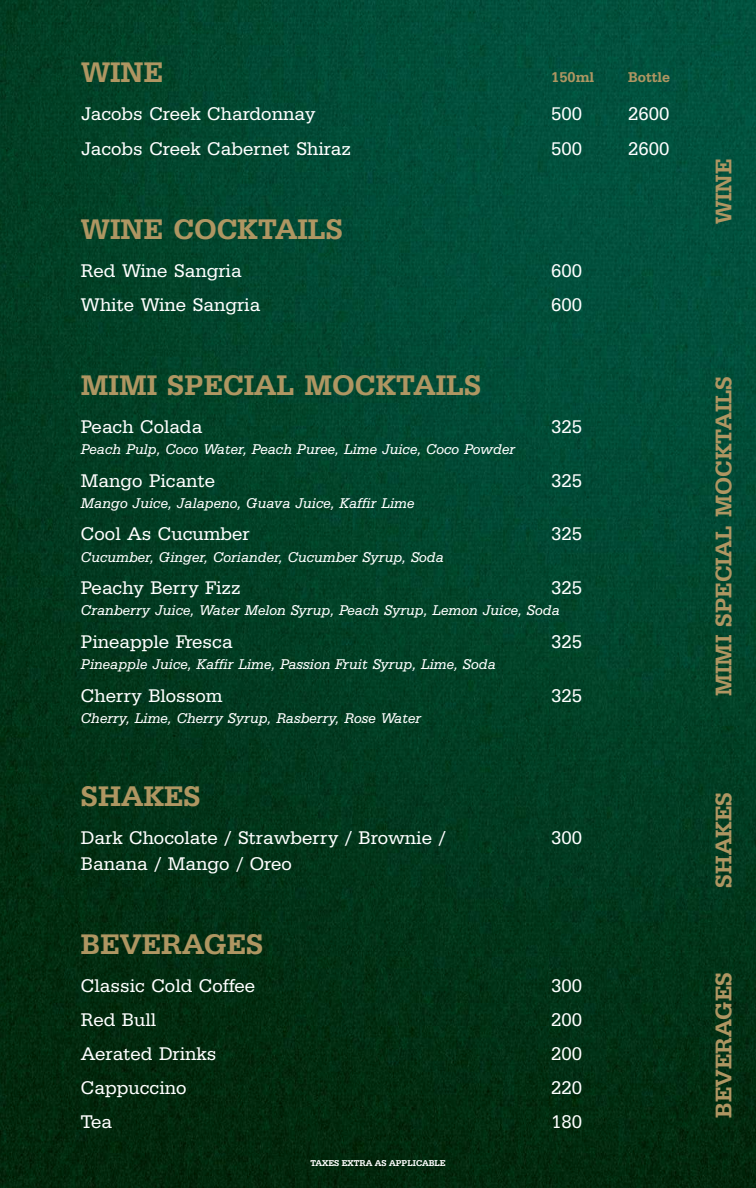
<style>
.page{position:relative;width:756px;height:1188px;background:#fff}
.page>*{position:absolute;margin:0;border:0;box-sizing:border-box;transform-origin:0 0}
.t1{font:700 30px "Serifa BT";color:#af9662}
.t2{font:700 24px "Serifa BT";color:#af9662}
.t3{font:19.5px "Serifa BT";color:#fff}
.t4{font:italic 15px "Serifa BT";color:#fff}
.t5{font:700 15px "Serifa BT";color:#af9662}
.t6{font:700 9px "Serifa BT";color:#fff}
</style>
<div class="page">
<img style="left:0;top:0;width:756px;height:1188px">
<h1 class="t1" style="left:81px;top:60px;width:84px">WINE</h1>
<p class="t5" style="left:551px;top:71px;width:44px">150ml</p>
<p class="t5" style="left:628px;top:71px;width:44px">Bottle</p>
<p class="t3" style="left:81px;top:106px;width:236px">Jacobs Creek Chardonnay</p>
<p class="t3" style="left:551px;top:106px;width:32px">500</p>
<p class="t3" style="left:628px;top:106px;width:43px">2600</p>
<p class="t3" style="left:81px;top:140px;width:272px">Jacobs Creek Cabernet Shiraz</p>
<p class="t3" style="left:551px;top:140px;width:32px">500</p>
<p class="t3" style="left:628px;top:140px;width:43px">2600</p>
<h1 class="t1" style="left:81px;top:216px;width:264px">WINE COCKTAILS</h1>
<p class="t3" style="left:81px;top:262px;width:162px">Red Wine Sangria</p>
<p class="t3" style="left:551px;top:262px;width:32px">600</p>
<p class="t3" style="left:81px;top:296px;width:181px">White Wine Sangria</p>
<p class="t3" style="left:551px;top:296px;width:32px">600</p>
<h1 class="t1" style="left:81px;top:372px;width:402px">MIMI SPECIAL MOCKTAILS</h1>
<p class="t3" style="left:81px;top:418px;width:123px">Peach Colada</p>
<p class="t3" style="left:551px;top:418px;width:32px">325</p>
<p class="t4" style="left:81px;top:443px;width:436px">Peach Pulp, Coco Water, Peach Puree, Lime Juice, Coco Powder</p>
<p class="t3" style="left:81px;top:472px;width:136px">Mango Picante</p>
<p class="t3" style="left:551px;top:472px;width:32px">325</p>
<p class="t4" style="left:81px;top:496px;width:335px">Mango Juice, Jalapeno, Guava Juice, Kaffir Lime</p>
<p class="t3" style="left:81px;top:526px;width:170px">Cool As Cucumber</p>
<p class="t3" style="left:551px;top:526px;width:32px">325</p>
<p class="t4" style="left:81px;top:550px;width:364px">Cucumber, Ginger, Coriander, Cucumber Syrup, Soda</p>
<p class="t3" style="left:81px;top:579px;width:161px">Peachy Berry Fizz</p>
<p class="t3" style="left:551px;top:579px;width:32px">325</p>
<p class="t4" style="left:81px;top:604px;width:480px">Cranberry Juice, Water Melon Syrup, Peach Syrup, Lemon Juice, Soda</p>
<p class="t3" style="left:81px;top:633px;width:153px">Pineapple Fresca</p>
<p class="t3" style="left:551px;top:633px;width:32px">325</p>
<p class="t4" style="left:81px;top:658px;width:416px">Pineapple Juice, Kaffir Lime, Passion Fruit Syrup, Lime, Soda</p>
<p class="t3" style="left:81px;top:687px;width:143px">Cherry Blossom</p>
<p class="t3" style="left:551px;top:687px;width:32px">325</p>
<p class="t4" style="left:81px;top:712px;width:342px">Cherry, Lime, Cherry Syrup, Rasberry, Rose Water</p>
<h1 class="t1" style="left:81px;top:783px;width:121px">SHAKES</h1>
<p class="t3" style="left:81px;top:829px;width:367px">Dark Chocolate / Strawberry / Brownie /</p>
<p class="t3" style="left:551px;top:829px;width:32px">300</p>
<p class="t3" style="left:81px;top:855px;width:212px">Banana / Mango / Oreo</p>
<h1 class="t1" style="left:81px;top:931px;width:184px">BEVERAGES</h1>
<p class="t3" style="left:81px;top:977px;width:176px">Classic Cold Coffee</p>
<p class="t3" style="left:551px;top:977px;width:32px">300</p>
<p class="t3" style="left:81px;top:1011px;width:77px">Red Bull</p>
<p class="t3" style="left:551px;top:1011px;width:32px">200</p>
<p class="t3" style="left:81px;top:1045px;width:137px">Aerated Drinks</p>
<p class="t3" style="left:551px;top:1045px;width:32px">200</p>
<p class="t3" style="left:81px;top:1079px;width:107px">Cappuccino</p>
<p class="t3" style="left:551px;top:1079px;width:32px">220</p>
<p class="t3" style="left:81px;top:1113px;width:33px">Tea</p>
<p class="t3" style="left:551px;top:1113px;width:32px">180</p>
<p class="t6" style="left:310px;top:1159px;width:137px">TAXES EXTRA AS APPLICABLE</p>
<p class="t2" style="left:713px;top:224px;width:67px;rotate:-90deg">WINE</p>
<p class="t2" style="left:713px;top:696px;width:322px;rotate:-90deg">MIMI SPECIAL MOCKTAILS</p>
<p class="t2" style="left:713px;top:888px;width:97px;rotate:-90deg">SHAKES</p>
<p class="t2" style="left:713px;top:1118px;width:147px;rotate:-90deg">BEVERAGES</p>
</div>
